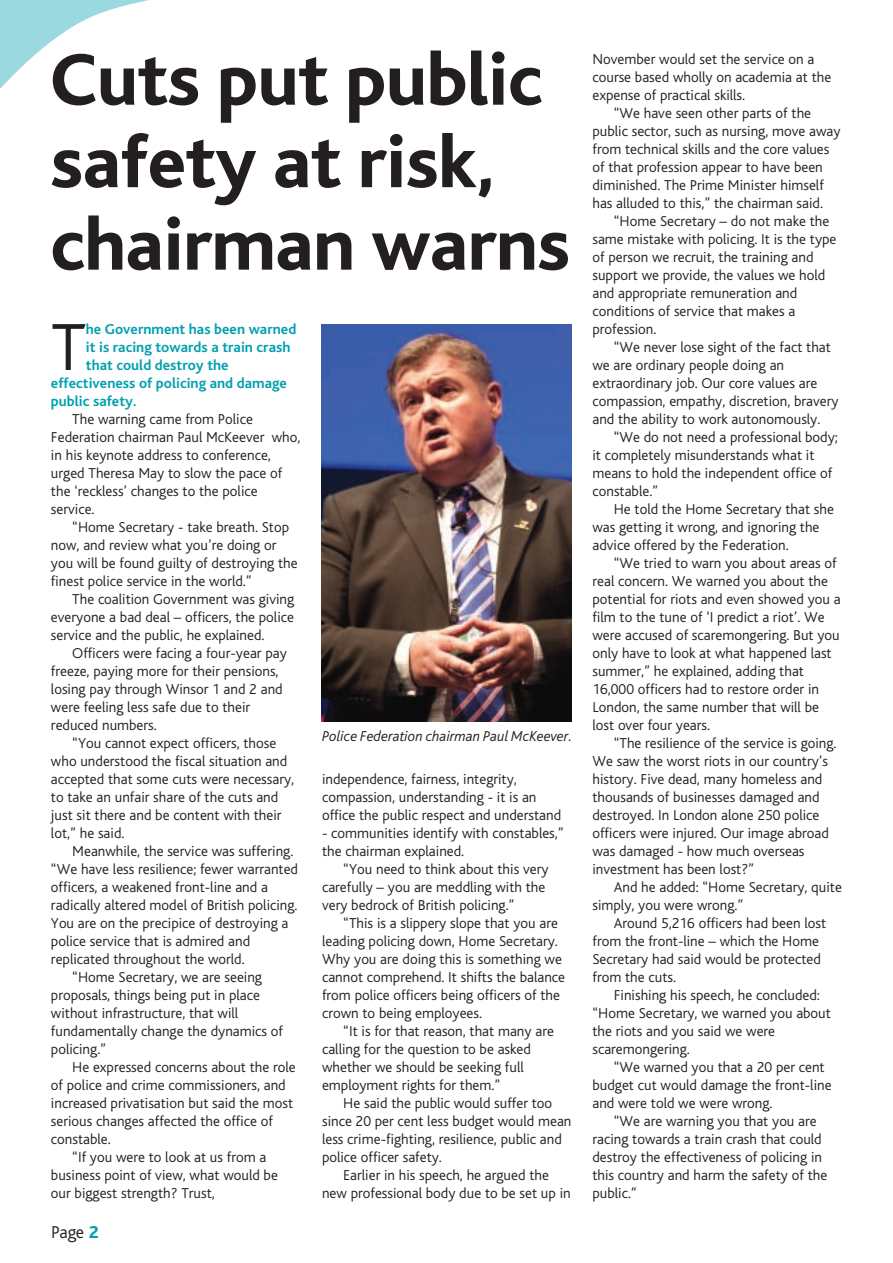
<style>
.page{position:relative;width:893px;height:1263px;background:#fff}
.page>*{position:absolute;margin:0;border:0;box-sizing:border-box;transform-origin:0 0}
.t1{font:800 76.5px/82.5px "Bliss";letter-spacing:-.01em;color:#231f20}
.t2{font:300 69.6px "Bliss";color:#231f20}
.t3{font:300 18px "Bliss";color:#231f20}
.t4{font:300 15px/18px "Bliss";color:#231f20}
.t5{font:700 15px "Bliss";color:#00a0b0}
.t6{font:italic 300 15px "Bliss";color:#231f20}
.s1{font-weight:800;color:#00a0b0}
</style>
<div class="page">
<svg style="left:0;top:0;width:149px;height:89px"></svg>
<img style="left:322px;top:324px;width:249px;height:397px">
<h1 class="t1" style="left:50px;top:40px;width:522px">Cuts put public safety at risk, chairman warns</h1>
<h2 class="t2" style="left:51px;top:310px;width:36px">T</h2>
<p class="t5" style="left:86px;top:321px;width:212px">he Government has been warned</p>
<p class="t5" style="left:86px;top:339px;width:206px">it is racing towards a train crash</p>
<p class="t5" style="left:86px;top:357px;width:144px">that could destroy the</p>
<p class="t5" style="left:51px;top:375px;width:238px">effectiveness of policing and damage</p>
<p class="t5" style="left:51px;top:393px;width:87px">public safety.</p>
<p class="t4" style="left:51px;top:410px;width:251px;text-indent:21px">The warning came from Police<br>Federation chairman Paul McKeever who, in his keynote address to conference, urged Theresa May to slow the pace of the ‘reckless’ changes to the police service.</p>
<p class="t4" style="left:51px;top:518px;width:248px;text-indent:21px">“Home Secretary - take breath. Stop now, and review what you’re doing or you will be found guilty of destroying the finest police service in the world.”</p>
<p class="t4" style="left:51px;top:590px;width:245px;text-align:justify;text-indent:21px">The coalition Government was giving everyone a bad deal – officers, the police service and the public, he explained.</p>
<p class="t4" style="left:51px;top:644px;width:237px;text-indent:21px">Officers were facing a four-year pay freeze, paying more for their pensions, losing pay through Winsor 1 and 2 and were feeling less safe due to their reduced numbers.</p>
<p class="t4" style="left:51px;top:734px;width:245px;text-indent:21px">“You cannot expect officers, those who understood the fiscal situation and accepted that some cuts were necessary, to take an unfair share of the cuts and just sit there and be content with their lot,” he said.</p>
<p class="t4" style="left:72px;top:842px;width:223px">Meanwhile, the service was suffering.</p>
<p class="t4" style="left:51px;top:860px;width:249px">“We have less resilience; fewer warranted</p>
<p class="t4" style="left:51px;top:878px;width:219px">officers, a weakened front-line and a</p>
<p class="t4" style="left:51px;top:896px;width:248px">radically altered model of British policing.</p>
<p class="t4" style="left:51px;top:914px;width:239px">You are on the precipice of destroying a</p>
<p class="t4" style="left:51px;top:932px;width:201px">police service that is admired and</p>
<p class="t4" style="left:51px;top:950px;width:195px">replicated throughout the world.</p>
<p class="t4" style="left:72px;top:968px;width:191px">“Home Secretary, we are seeing</p>
<p class="t4" style="left:51px;top:986px;width:210px">proposals, things being put in place</p>
<p class="t4" style="left:51px;top:1004px;width:189px">without infrastructure, that will</p>
<p class="t4" style="left:51px;top:1022px;width:234px">fundamentally change the dynamics of</p>
<p class="t4" style="left:51px;top:1040px;width:57px">policing.”</p>
<p class="t4" style="left:72px;top:1058px;width:225px">He expressed concerns about the role</p>
<p class="t4" style="left:51px;top:1076px;width:236px">of police and crime commissioners, and</p>
<p class="t4" style="left:51px;top:1094px;width:244px">increased privatisation but said the most</p>
<p class="t4" style="left:51px;top:1112px;width:224px">serious changes affected the office of</p>
<p class="t4" style="left:51px;top:1130px;width:61px">constable.</p>
<p class="t4" style="left:72px;top:1148px;width:196px">“If you were to look at us from a</p>
<p class="t4" style="left:51px;top:1166px;width:228px">business point of view, what would be</p>
<p class="t4" style="left:51px;top:1184px;width:165px">our biggest strength? Trust,</p>
<p class="t3" style="left:51px;top:1222px;width:49px">Page <span class="s1">2</span></p>
<p class="t6" style="left:322px;top:728px;width:252px">Police Federation chairman Paul McKeever.</p>
<p class="t4" style="left:322px;top:770px;width:241px">independence, fairness, integrity, compassion, understanding - it is an office the public respect and understand</p>
<p class="t4" style="left:322px;top:824px;width:243px">- communities identify with constables,” the chairman explained.</p>
<p class="t4" style="left:322px;top:860px;width:228px;text-indent:21px">“You need to think about this very carefully – you are meddling with the very bedrock of British policing.”</p>
<p class="t4" style="left:322px;top:914px;width:245px;text-indent:21px">“This is a slippery slope that you are leading policing down, Home Secretary.<br>Why you are doing this is something we cannot comprehend. It shifts the balance from police officers being officers of the crown to being employees.</p>
<p class="t4" style="left:322px;top:1022px;width:233px;text-indent:21px">“It is for that reason, that many are calling for the question to be asked whether we should be seeking full employment rights for them.”</p>
<p class="t4" style="left:343px;top:1094px;width:210px">He said the public would suffer too</p>
<p class="t4" style="left:322px;top:1112px;width:251px">since 20 per cent less budget would mean</p>
<p class="t4" style="left:322px;top:1130px;width:241px">less crime-fighting, resilience, public and</p>
<p class="t4" style="left:322px;top:1148px;width:121px">police officer safety.</p>
<p class="t4" style="left:343px;top:1166px;width:207px">Earlier in his speech, he argued the</p>
<p class="t4" style="left:322px;top:1184px;width:250px">new professional body due to be set up in</p>
<p class="t4" style="left:592px;top:50px;width:240px">November would set the service on a course based wholly on academia at the expense of practical skills.</p>
<p class="t4" style="left:592px;top:104px;width:250px;text-indent:21px">“We have seen other parts of the public sector, such as nursing, move away from technical skills and the core values of that profession appear to have been diminished. The Prime Minister himself has alluded to this,” the chairman said.</p>
<p class="t4" style="left:592px;top:212px;width:245px;text-indent:21px">“Home Secretary – do not make the same mistake with policing. It is the type of person we recruit, the training and support we provide, the values we hold and appropriate remuneration and conditions of service that makes a profession.</p>
<p class="t4" style="left:592px;top:338px;width:248px;text-indent:21px">“We never lose sight of the fact that we are ordinary people doing an extraordinary job. Our core values are compassion, empathy, discretion, bravery and the ability to work autonomously.</p>
<p class="t4" style="left:592px;top:428px;width:247px;text-indent:21px">“We do not need a professional body; it completely misunderstands what it means to hold the independent office of constable.”</p>
<p class="t4" style="left:592px;top:500px;width:243px;text-indent:21px">He told the Home Secretary that she was getting it wrong, and ignoring the advice offered by the Federation.</p>
<p class="t4" style="left:592px;top:554px;width:250px;text-indent:21px">“We tried to warn you about areas of real concern. We warned you about the potential for riots and even showed you a film to the tune of ‘I predict a riot’. We were accused of scaremongering. But you only have to look at what happened last summer,” he explained, adding that 16,000 officers had to restore order in London, the same number that will be lost over four years.</p>
<p class="t4" style="left:592px;top:734px;width:246px;text-indent:21px">“The resilience of the service is going.<br>We saw the worst riots in our country’s history. Five dead, many homeless and thousands of businesses damaged and destroyed. In London alone 250 police officers were injured. Our image abroad was damaged - how much overseas investment has been lost?”</p>
<p class="t4" style="left:592px;top:878px;width:251px;text-indent:21px">And he added: “Home Secretary, quite simply, you were wrong.”</p>
<p class="t4" style="left:592px;top:914px;width:235px;text-indent:21px">Around 5,216 officers had been lost from the front-line – which the Home<br>Secretary had said would be protected from the cuts.</p>
<p class="t4" style="left:592px;top:986px;width:240px;text-indent:21px">Finishing his speech, he concluded: “Home Secretary, we warned you about the riots and you said we were scaremongering.</p>
<p class="t4" style="left:592px;top:1058px;width:241px;text-indent:21px">“We warned you that a 20 per cent budget cut would damage the front-line and were told we were wrong.</p>
<p class="t4" style="left:592px;top:1112px;width:236px;text-indent:21px">“We are warning you that you are racing towards a train crash that could destroy the effectiveness of policing in this country and harm the safety of the public.”</p>
</div>
